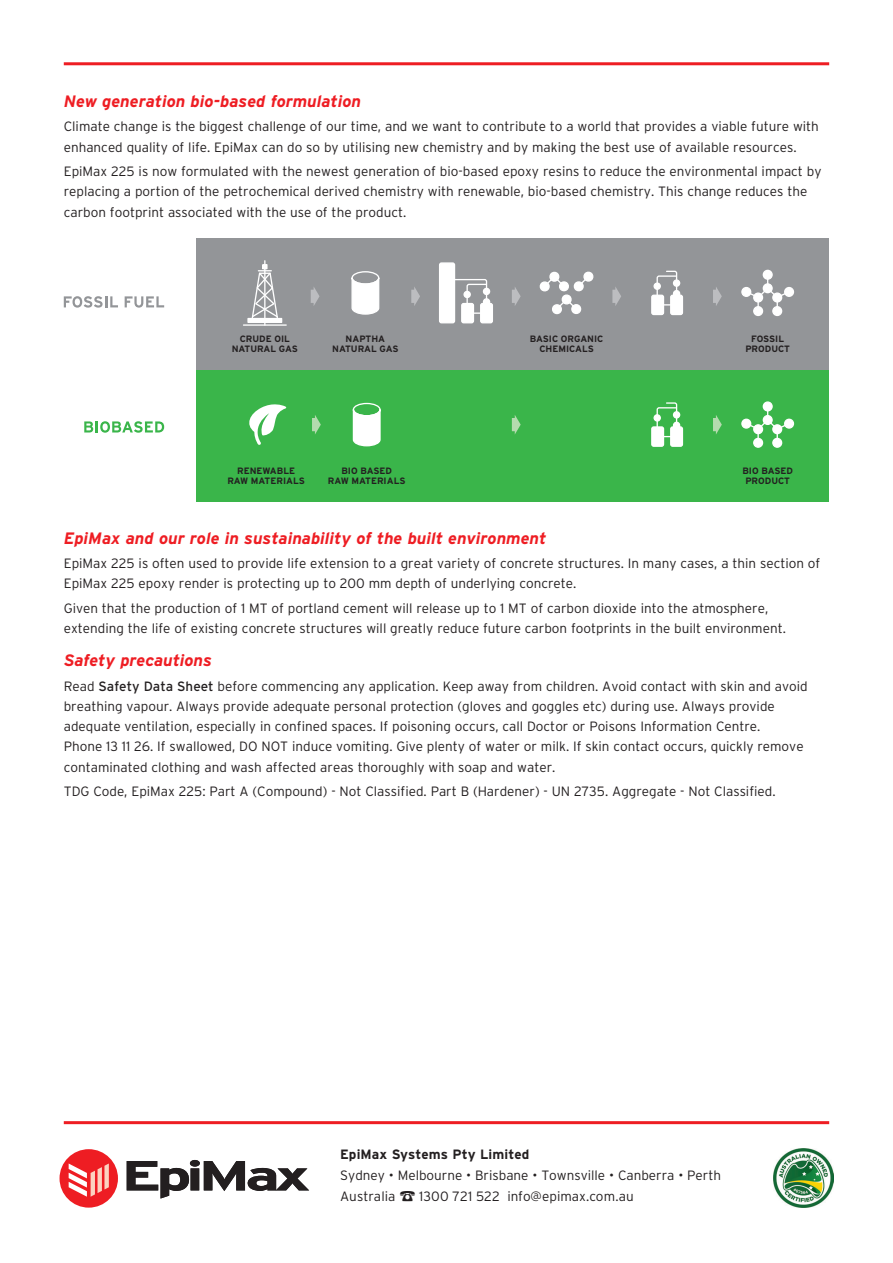
<style>
.page{position:relative;width:893px;height:1263px;background:#fff}
.page>*{position:absolute;margin:0;border:0;box-sizing:border-box;transform-origin:0 0}
.t1{font:italic 700 16.5px "Interstate";color:#ee1d23}
.t2{font:300 13.5px/20.2px "Interstate";color:#231f20}
.t3{font:700 13.5px "Interstate";letter-spacing:.005em;color:#231f20}
.t4{font:700 9.15px/9.8px "Interstate";color:#231f20;text-align:center}
.s1{font-weight:400}
</style>
<div class="page">
<hr style="left:64px;top:1121px;width:765px;height:3px;background:#ee1d23">
<hr style="left:64px;top:62px;width:765px;height:3px;background:#ee1d23">
<div style="left:60px;top:1149px;width:58px;height:58px;background:#ee1d23;border-radius:50%"></div>
<svg style="left:69px;top:1163px;width:40px;height:34px"></svg>
<svg style="left:127px;top:1160px;width:182px;height:38px"></svg>
<img style="left:774px;top:1148px;width:59px;height:60px">
<div style="left:197px;top:238px;width:632px;height:132px;background:#939598"></div>
<div style="left:197px;top:370px;width:632px;height:132px;background:#3ab54a"></div>
<svg style="left:351px;top:277px;width:29px;height:38px"></svg>
<div style="left:351px;top:271px;width:28px;height:14px;border:1px solid #fff;border-radius:50%"></div>
<div style="left:763px;top:270px;width:9px;height:9px;background:#fff;border-radius:50%"></div>
<div style="left:763px;top:270px;width:10px;height:10px;border:1px solid #fff;border-radius:50%"></div>
<div style="left:742px;top:288px;width:9px;height:8px;background:#fff;border-radius:50%"></div>
<div style="left:741px;top:287px;width:10px;height:10px;border:1px solid #fff;border-radius:50%"></div>
<div style="left:754px;top:307px;width:8px;height:8px;background:#fff;border-radius:50%"></div>
<div style="left:753px;top:306px;width:10px;height:10px;border:1px solid #fff;border-radius:50%"></div>
<svg style="left:745px;top:273px;width:42px;height:39px"></svg>
<div style="left:785px;top:288px;width:8px;height:8px;background:#fff;border-radius:50%"></div>
<div style="left:784px;top:287px;width:10px;height:10px;border:1px solid #fff;border-radius:50%"></div>
<div style="left:773px;top:307px;width:9px;height:8px;background:#fff;border-radius:50%"></div>
<div style="left:772px;top:306px;width:10px;height:10px;border:1px solid #fff;border-radius:50%"></div>
<div style="left:773px;top:293px;width:9px;height:9px;background:#fff;border-radius:50%"></div>
<div style="left:772px;top:292px;width:10px;height:11px;border:1px solid #fff;border-radius:50%"></div>
<svg style="left:539px;top:271px;width:54px;height:44px"></svg>
<hr style="left:243px;top:324px;width:43px;height:2px;background:#fff">
<hr style="left:264px;top:269px;width:1px;height:56px;background:#fff">
<hr style="left:248px;top:318px;width:34px;height:4px;background:#fff">
<div style="left:247px;top:318px;width:35px;height:5px;border:1px solid #fff"></div>
<svg style="left:251px;top:261px;width:28px;height:59px"></svg>
<div style="left:440px;top:263px;width:14px;height:60px;background:#fff;border-radius:2px"></div>
<div style="left:439px;top:262px;width:16px;height:61px;border:1px solid #fff;border-radius:2px"></div>
<svg style="left:453px;top:278px;width:40px;height:46px"></svg>
<div style="left:653px;top:282px;width:8px;height:8px;border:1px solid #fff;border-radius:50%"></div>
<div style="left:652px;top:295px;width:11px;height:19px;background:#fff;border-radius:2px"></div>
<div style="left:651px;top:295px;width:13px;height:20px;border:1px solid #fff;border-radius:2px"></div>
<svg style="left:654px;top:270px;width:29px;height:46px"></svg>
<svg style="left:311px;top:287px;width:9px;height:19px"></svg>
<svg style="left:411px;top:287px;width:9px;height:19px"></svg>
<svg style="left:512px;top:287px;width:9px;height:18px"></svg>
<svg style="left:612px;top:287px;width:9px;height:19px"></svg>
<svg style="left:713px;top:287px;width:9px;height:19px"></svg>
<svg style="left:64px;top:296px;width:54px;height:12px"></svg>
<svg style="left:125px;top:296px;width:39px;height:12px"></svg>
<svg style="left:84px;top:421px;width:80px;height:12px"></svg>
<svg style="left:249px;top:404px;width:38px;height:41px"></svg>
<svg style="left:352px;top:408px;width:29px;height:39px"></svg>
<div style="left:353px;top:403px;width:28px;height:13px;border:1px solid #fff;border-radius:50%"></div>
<div style="left:763px;top:402px;width:9px;height:9px;background:#fff;border-radius:50%"></div>
<div style="left:763px;top:401px;width:10px;height:10px;border:1px solid #fff;border-radius:50%"></div>
<div style="left:742px;top:419px;width:9px;height:9px;background:#fff;border-radius:50%"></div>
<div style="left:741px;top:419px;width:10px;height:10px;border:1px solid #fff;border-radius:50%"></div>
<div style="left:754px;top:438px;width:8px;height:9px;background:#fff;border-radius:50%"></div>
<div style="left:753px;top:438px;width:10px;height:10px;border:1px solid #fff;border-radius:50%"></div>
<svg style="left:745px;top:405px;width:46px;height:39px"></svg>
<div style="left:785px;top:419px;width:8px;height:9px;background:#fff;border-radius:50%"></div>
<div style="left:784px;top:419px;width:10px;height:10px;border:1px solid #fff;border-radius:50%"></div>
<div style="left:773px;top:438px;width:9px;height:9px;background:#fff;border-radius:50%"></div>
<div style="left:772px;top:438px;width:10px;height:10px;border:1px solid #fff;border-radius:50%"></div>
<div style="left:773px;top:425px;width:9px;height:9px;background:#fff;border-radius:50%"></div>
<div style="left:772px;top:424px;width:10px;height:10px;border:1px solid #fff;border-radius:50%"></div>
<div style="left:653px;top:414px;width:8px;height:8px;border:1px solid #fff;border-radius:50%"></div>
<div style="left:652px;top:427px;width:11px;height:19px;background:#fff;border-radius:2px"></div>
<div style="left:651px;top:426px;width:13px;height:21px;border:1px solid #fff;border-radius:2px"></div>
<svg style="left:654px;top:402px;width:30px;height:45px"></svg>
<svg style="left:312px;top:415px;width:9px;height:19px"></svg>
<svg style="left:512px;top:415px;width:9px;height:19px"></svg>
<svg style="left:713px;top:415px;width:9px;height:19px"></svg>
<p class="t1" style="left:64px;top:92px;width:299px">New generation bio-based formulation</p>
<p class="t2" style="left:64px;top:116px;width:757px">Climate change is the biggest challenge of our time, and we want to contribute to a world that provides a viable future with enhanced quality of life. EpiMax can do so by utilising new chemistry and by making the best use of available resources.</p>
<p class="t2" style="left:64px;top:161px;width:759px">EpiMax 225 is now formulated with the newest generation of bio-based epoxy resins to reduce the environmental impact by replacing a portion of the petrochemical derived chemistry with renewable, bio-based chemistry. This change reduces the carbon footprint associated with the use of the product.</p>
<p class="t4" style="left:232px;top:334px;width:68px">CRUDE OIL<br>NATURAL GAS</p>
<p class="t4" style="left:332px;top:334px;width:68px">NAPTHA<br>NATURAL GAS</p>
<p class="t4" style="left:530px;top:334px;width:75px">BASIC ORGANIC<br>CHEMICALS</p>
<p class="t4" style="left:745px;top:334px;width:46px">FOSSIL<br>PRODUCT</p>
<p class="t4" style="left:227px;top:466px;width:79px">RENEWABLE<br>RAW MATERIALS</p>
<p class="t4" style="left:328px;top:466px;width:79px">BIO BASED<br>RAW MATERIALS</p>
<p class="t4" style="left:742px;top:466px;width:52px">BIO BASED<br>PRODUCT</p>
<p class="t1" style="left:64px;top:529px;width:484px">EpiMax and our role in sustainability of the built environment</p>
<p class="t2" style="left:64px;top:553px;width:758px">EpiMax 225 is often used to provide life extension to a great variety of concrete structures. In many cases, a thin section of<br>EpiMax 225 epoxy render is protecting up to 200 mm depth of underlying concrete.</p>
<p class="t2" style="left:64px;top:598px;width:724px">Given that the production of 1 MT of portland cement will release up to 1 MT of carbon dioxide into the atmosphere, extending the life of existing concrete structures will greatly reduce future carbon footprints in the built environment.</p>
<p class="t1" style="left:64px;top:651px;width:150px">Safety precautions</p>
<p class="t2" style="left:64px;top:676px;width:745px">Read <span class="s1">Safety Data Sheet</span> before commencing any application. Keep away from children. Avoid contact with skin and avoid breathing vapour. Always provide adequate personal protection (gloves and goggles etc) during use. Always provide adequate ventilation, especially in confined spaces. If poisoning occurs, call Doctor or Poisons Information Centre.<br>Phone 13 11 26. If swallowed, DO NOT induce vomiting. Give plenty of water or milk. If skin contact occurs, quickly remove contaminated clothing and wash affected areas thoroughly with soap and water.</p>
<p class="t2" style="left:64px;top:781px;width:713px">TDG Code, EpiMax 225: Part A (Compound) - Not Classified. Part B (Hardener) - UN 2735. Aggregate - Not Classified.</p>
<p class="t3" style="left:340px;top:1147px;width:191px">EpiMax Systems Pty Limited</p>
<p class="t2" style="left:340px;top:1164px;width:382px;line-height:21px">Sydney • Melbourne • Brisbane • Townsville • Canberra • Perth<br>Australia</p>
<p class="t2" style="left:419px;top:1186px;width:216px">1300 721 522 info@epimax.com.au</p>
</div>
